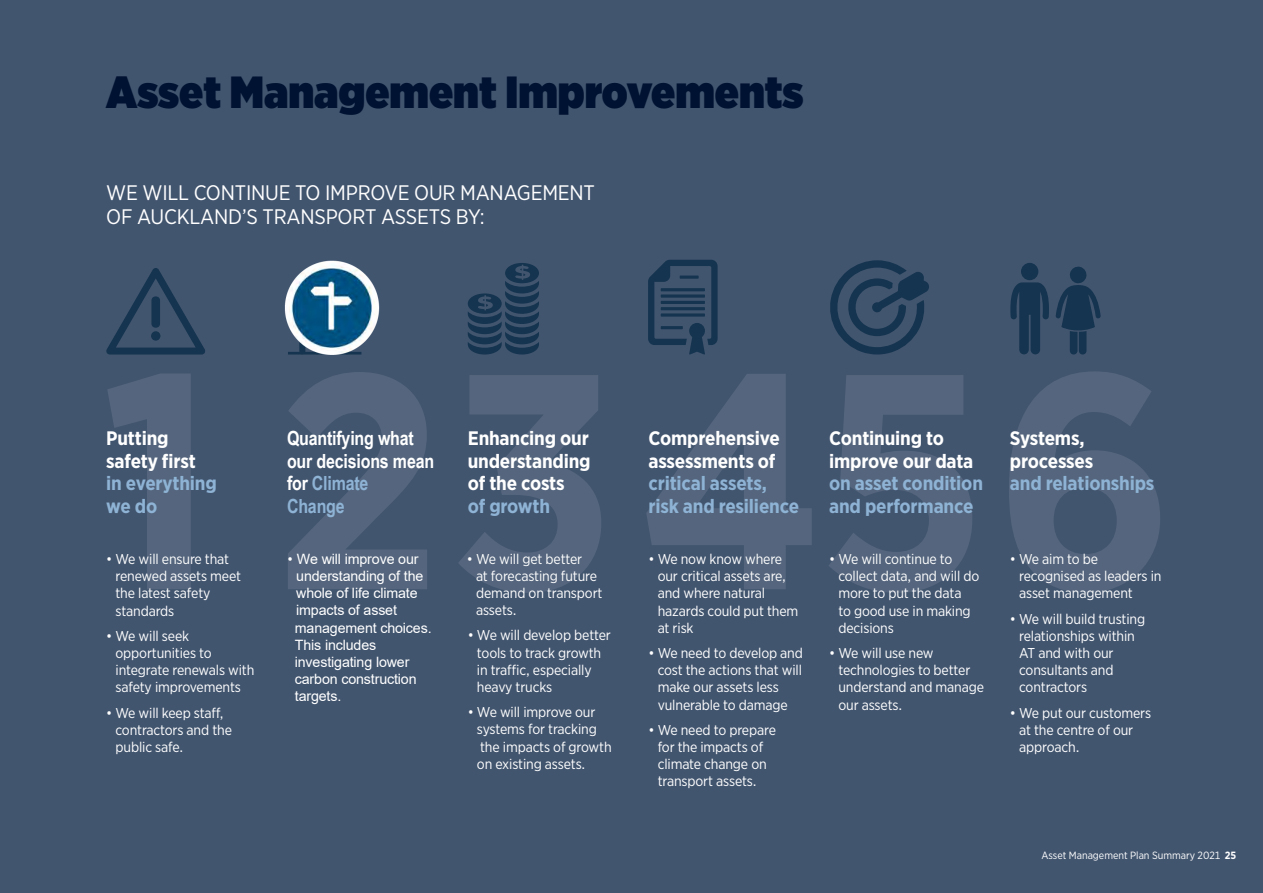
<style>
.page{position:relative;width:1263px;height:893px;background:#42556f}
.page>*{position:absolute;margin:0;border:0;box-sizing:border-box;transform-origin:0 0}
.t1{font:700 306px "Gotham Narrow";letter-spacing:.03em;color:#fff}
.t2{font:900 45px "Gotham Narrow";color:#001231}
.t3{font:21px/24px "Gotham Narrow";letter-spacing:-.01em;color:#fff}
.t4{font:700 19.5px/22.5px "Gotham Narrow";letter-spacing:-.01em;color:#fff}
.t5{font:700 19.5px/22.5px "Gotham Narrow";letter-spacing:-.01em;color:#8eb3d4}
.t6{font:700 19.5px/22.5px "Arial Narrow";letter-spacing:-.01em;color:#fff}
.t7{font:14.25px/17.1px "Gotham Narrow";letter-spacing:-.01em;color:#fff}
.t8{font:14.25px/17.1px "Arial";letter-spacing:-.01em;color:#fff}
.t9{font:10.5px "Gotham Narrow";color:#fff}
.s1{color:#8eb3d4}
.s2{font-family:"Gotham Narrow"}
.s3{font-weight:700}
</style>
<div class="page">
<svg style="left:468px;top:263px;width:71px;height:92px"></svg>
<svg style="left:648px;top:260px;width:70px;height:95px"></svg>
<svg style="left:830px;top:260px;width:99px;height:95px"></svg>
<svg style="left:106px;top:268px;width:99px;height:87px"></svg>
<svg style="left:1010px;top:282px;width:39px;height:72px"></svg>
<div style="left:1021px;top:263px;width:17px;height:17px;background:#15344f;border-radius:50%"></div>
<svg style="left:1055px;top:266px;width:46px;height:89px"></svg>
<img style="left:284px;top:260px;width:96px;height:95px">
<h2 class="t2" style="left:106px;top:62px;width:699px">Asset Management Improvements</h2>
<h3 class="t3" style="left:106px;top:180px;width:490px">WE WILL CONTINUE TO IMPROVE OUR MANAGEMENT<br>OF AUCKLAND’S TRANSPORT ASSETS BY:</h3>
<h1 class="t1" style="left:101px;top:285px;width:1074px">1 23456</h1>
<h3 class="t6" style="left:287px;top:426px;width:149px">Quantifying what our decisions mean for <span class="s1">Climate<br>Change</span></h3>
<h3 class="t4" style="left:468px;top:427px;width:124px;text-align:justify">Enhancing our understanding of the costs</h3>
<h3 class="t4" style="left:106px;top:427px;width:91px">Putting safety first</h3>
<h3 class="t5" style="left:106px;top:472px;width:112px">in everything we do</h3>
<h3 class="t4" style="left:648px;top:427px;width:133px">Comprehensive assessments of</h3>
<h3 class="t5" style="left:648px;top:472px;width:152px">critical assets, risk and resilience</h3>
<h3 class="t4" style="left:829px;top:427px;width:146px">Continuing to improve our data</h3>
<h3 class="t5" style="left:829px;top:472px;width:155px">on asset condition and performance</h3>
<h3 class="t4" style="left:1010px;top:427px;width:85px">Systems, processes</h3>
<h3 class="t5" style="left:1010px;top:472px;width:146px">and relationships</h3>
<h3 class="t5" style="left:468px;top:494px;width:84px">of growth</h3>
<p class="t8" style="left:296px;top:550px;width:129px;text-indent:-9px"><span class="s2">•</span> We will improve our understanding of the whole of life climate impacts of asset</p>
<p class="t7" style="left:476px;top:550px;width:128px;text-indent:-9px">• We will get better<br>at forecasting future demand on transport assets.</p>
<p class="t7" style="left:477px;top:627px;width:135px;text-indent:-9px">• We will develop better tools to track growth in traffic, especially heavy trucks</p>
<p class="t7" style="left:477px;top:703px;width:136px;text-indent:-9px">• We will improve our systems for tracking the impacts of growth on existing assets.</p>
<p class="t7" style="left:115px;top:550px;width:127px;text-indent:-9px">• We will ensure that renewed assets meet the latest safety standards</p>
<p class="t7" style="left:115px;top:627px;width:140px;text-indent:-9px">• We will seek opportunities to integrate renewals with safety improvements</p>
<p class="t7" style="left:115px;top:704px;width:118px;text-indent:-9px">• We will keep staff, contractors and the public safe.</p>
<p class="t7" style="left:658px;top:550px;width:142px;text-indent:-9px">• We now know where our critical assets are, and where natural hazards could put them at risk</p>
<p class="t7" style="left:658px;top:644px;width:147px;text-indent:-9px">• We need to develop and cost the actions that will make our assets less vulnerable to damage</p>
<p class="t7" style="left:658px;top:721px;width:120px;text-indent:-9px">• We need to prepare for the impacts of climate change on transport assets.</p>
<p class="t7" style="left:838px;top:550px;width:142px;text-indent:-9px">• We will continue to collect data, and will do more to put the data<br>to good use in making decisions</p>
<p class="t7" style="left:838px;top:644px;width:147px;text-indent:-9px">• We will use new technologies to better understand and manage our assets.</p>
<p class="t7" style="left:1019px;top:550px;width:144px;text-indent:-9px">• We aim to be recognised as leaders in asset management</p>
<p class="t7" style="left:1019px;top:610px;width:128px;text-indent:-9px">• We will build trusting relationships within<br>AT and with our consultants and contractors</p>
<p class="t7" style="left:1019px;top:704px;width:134px;text-indent:-9px">• We put our customers at the centre of our approach.</p>
<p class="t8" style="left:295px;top:619px;width:138px">management choices.<br>This includes investigating lower carbon construction targets.</p>
<p class="t9" style="left:1041px;top:849px;width:196px">Asset Management Plan Summary 2021 <span class="s3">25</span></p>
</div>
